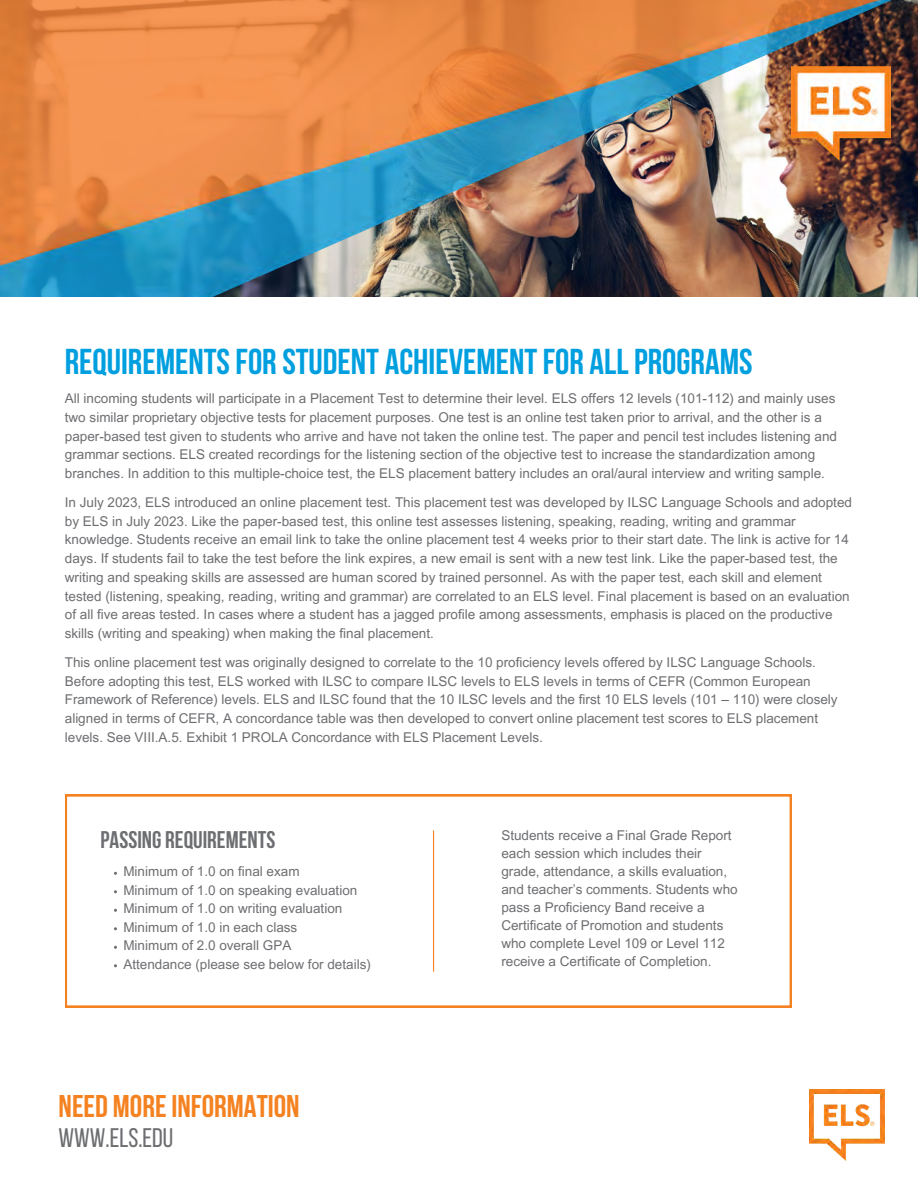
<style>
.page{position:relative;width:918px;height:1188px;background:#fff}
.page>*{position:absolute;margin:0;border:0;box-sizing:border-box;transform-origin:0 0}
.t1{font:700 36px "Bebas Neue";color:#009fdf}
.t2{font:700 31.5px "Bebas Neue";color:#f58220}
.t3{font:26.85px "Bebas Neue";color:#6d6e71}
.t4{font:700 24px "Bebas Neue";color:#6d6e71}
.t5{font:13.5px/18.8px "Arial MT Pro";color:#6d6e71}
</style>
<div class="page">
<img style="left:0;top:0;width:918px;height:297px">
<img style="left:792px;top:67px;width:99px;height:93px">
<svg style="left:65px;top:794px;width:727px;height:214px"></svg>
<hr style="left:433px;top:830px;width:1px;height:142px;background:#f58220">
<img style="left:809px;top:1089px;width:76px;height:71px">
<h1 class="t1" style="left:65px;top:347px;width:689px">REQUIREMENTS FOR STUDENT ACHIEVEMENT FOR ALL PROGRAMS</h1>
<p class="t5" style="left:65px;top:391px;width:774px">All incoming students will participate in a Placement Test to determine their level. ELS offers 12 levels (101-112) and mainly uses two similar proprietary objective tests for placement purposes. One test is an online test taken prior to arrival, and the other is a paper-based test given to students who arrive and have not taken the online test. The paper and pencil test includes listening and grammar sections. ELS created recordings for the listening section of the objective test to increase the standardization among branches. In addition to this multiple-choice test, the ELS placement battery includes an oral/aural interview and writing sample.</p>
<p class="t5" style="left:65px;top:495px;width:789px">In July 2023, ELS introduced an online placement test. This placement test was developed by ILSC Language Schools and adopted by ELS in July 2023. Like the paper-based test, this online test assesses listening, speaking, reading, writing and grammar knowledge. Students receive an email link to take the online placement test 4 weeks prior to their start date. The link is active for 14 days. If students fail to take the test before the link expires, a new email is sent with a new test link. Like the paper-based test, the writing and speaking skills are assessed are human scored by trained personnel. As with the paper test, each skill and element tested (listening, speaking, reading, writing and grammar) are correlated to an ELS level. Final placement is based on an evaluation of all five areas tested. In cases where a student has a jagged profile among assessments, emphasis is placed on the productive skills (writing and speaking) when making the final placement.</p>
<p class="t5" style="left:65px;top:655px;width:774px">This online placement test was originally designed to correlate to the 10 proficiency levels offered by ILSC Language Schools.<br>Before adopting this test, ELS worked with ILSC to compare ILSC levels to ELS levels in terms of CEFR (Common European Framework of Reference) levels. ELS and ILSC found that the 10 ILSC levels and the first 10 ELS levels (101 – 110) were closely aligned in terms of CEFR, A concordance table was then developed to convert online placement test scores to ELS placement levels. See VIII.A.5. Exhibit 1 PROLA Concordance with ELS Placement Levels.</p>
<h3 class="t4" style="left:100px;top:830px;width:176px">PASSING REQUIREMENTS</h3>
<p class="t5" style="left:123px;top:864px;width:249px">Minimum of 1.0 on final exam<br>Minimum of 1.0 on speaking evaluation<br>Minimum of 1.0 on writing evaluation<br>Minimum of 1.0 in each class<br>Minimum of 2.0 overall GPA<br>Attendance (please see below for details)</p>
<h2 class="t2" style="left:59px;top:1093px;width:243px">NEED MORE INFORMATION</h2>
<h3 class="t3" style="left:59px;top:1127px;width:116px">WWW.ELS.EDU</h3>
<p class="t5" style="left:501px;top:828px;width:238px;line-height:18px">Students receive a Final Grade Report each session which includes their grade, attendance, a skills evaluation, and teacher’s comments. Students who pass a Proficiency Band receive a Certificate of Promotion and students who complete Level 109 or Level 112 receive a Certificate of Completion.</p>
</div>
